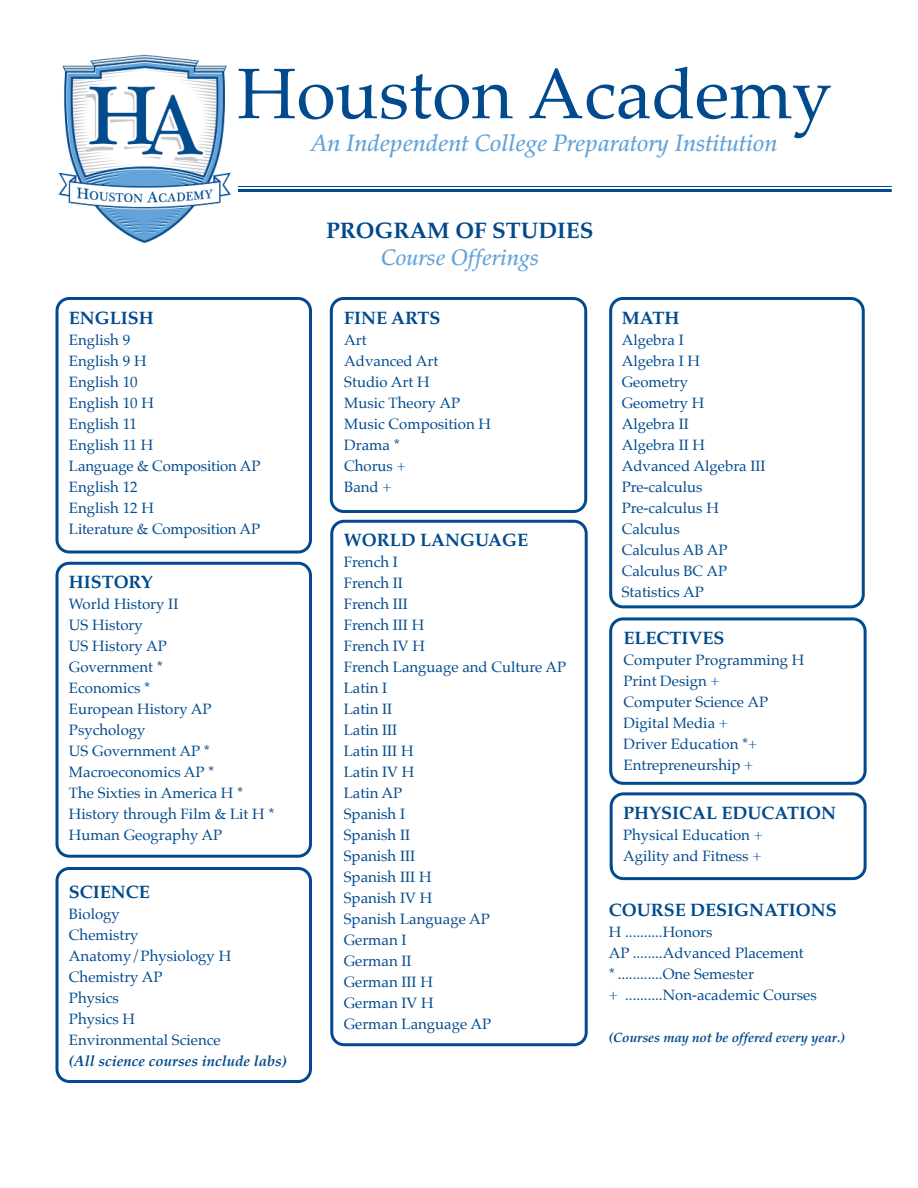
<style>
.page{position:relative;width:918px;height:1188px;background:#fff}
.page>*{position:absolute;margin:0;border:0;box-sizing:border-box;transform-origin:0 0}
.t1{font:71.55px "Palatino";color:#004a8d}
.t2{font:italic 500 23.7px "Palatino";color:#63a3d8}
.t3{font:22.5px "Palatino Bold Os F";color:#004a8d}
.t4{font:italic 500 22.5px "Palatino";color:#63a3d8}
.t5{font:18px "Palatino Bold Os F";color:#004a8d}
.t6{font:15px/21px "Palatino";color:#004a8d}
.t7{font:15px "Palatino Bold Italic Os F";color:#004a8d}
.t8{font:13.5px "Palatino Bold Italic Os F";letter-spacing:-.005em;color:#004a8d}
</style>
<div class="page">
<hr style="left:114px;top:186px;width:778px;height:1px;background:#004a8d">
<hr style="left:114px;top:189px;width:778px;height:3px;background:#004a8d">
<img style="left:58px;top:54px;width:179px;height:189px">
<svg style="left:55px;top:867px;width:257px;height:216px"></svg>
<svg style="left:609px;top:297px;width:256px;height:311px"></svg>
<svg style="left:330px;top:520px;width:258px;height:526px"></svg>
<svg style="left:610px;top:792px;width:257px;height:88px"></svg>
<svg style="left:609px;top:617px;width:258px;height:168px"></svg>
<svg style="left:330px;top:297px;width:257px;height:216px"></svg>
<svg style="left:55px;top:562px;width:257px;height:296px"></svg>
<svg style="left:55px;top:297px;width:257px;height:257px"></svg>
<h1 class="t1" style="left:237px;top:60px;width:597px">Houston Academy</h1>
<h2 class="t2" style="left:311px;top:133px;width:468px">An Independent College Preparatory Institution</h2>
<p class="t5" style="left:69px;top:311px;width:86px">ENGLISH</p>
<p class="t6" style="left:69px;top:330px;width:193px">English 9<br>English 9 H<br>English 10<br>English 10 H<br>English 11<br>English 11 H<br>Language &amp; Composition AP<br>English 12<br>English 12 H<br>Literature &amp; Composition AP</p>
<p class="t5" style="left:69px;top:575px;width:86px">HISTORY</p>
<p class="t6" style="left:69px;top:595px;width:207px">World History II<br>US History<br>US History AP<br>Government *<br>Economics *<br>European History AP<br>Psychology<br>US Government AP *<br>Macroeconomics AP *<br>The Sixties in America H *<br>History through Film &amp; Lit H *<br>Human Geography AP</p>
<p class="t5" style="left:69px;top:885px;width:82px">SCIENCE</p>
<p class="t6" style="left:69px;top:904px;width:164px">Biology<br>Chemistry<br>Anatomy/Physiology H<br>Chemistry AP<br>Physics<br>Physics H<br>Environmental Science</p>
<p class="t7" style="left:69px;top:1055px;width:219px">(All science courses include labs)</p>
<h3 class="t3" style="left:326px;top:222px;width:269px">PROGRAM OF STUDIES</h3>
<h3 class="t4" style="left:381px;top:248px;width:160px">Course Offerings</h3>
<p class="t5" style="left:344px;top:311px;width:98px">FINE ARTS</p>
<p class="t6" style="left:344px;top:330px;width:148px">Art<br>Advanced Art<br>Studio Art H<br>Music Theory AP<br>Music Composition H<br>Drama *<br>Chorus +<br>Band +</p>
<p class="t5" style="left:344px;top:533px;width:186px">WORLD LANGUAGE</p>
<p class="t6" style="left:344px;top:553px;width:224px">French I<br>French II<br>French III<br>French III H<br>French IV H<br>French Language and Culture AP<br>Latin I<br>Latin II<br>Latin III<br>Latin III H<br>Latin IV H<br>Latin AP<br>Spanish I<br>Spanish II<br>Spanish III<br>Spanish III H<br>Spanish IV H<br>Spanish Language AP<br>German I<br>German II<br>German III H<br>German IV H<br>German Language AP</p>
<p class="t5" style="left:622px;top:311px;width:59px">MATH</p>
<p class="t6" style="left:622px;top:330px;width:145px">Algebra I<br>Algebra I H<br>Geometry<br>Geometry H<br>Algebra II<br>Algebra II H<br>Advanced Algebra III<br>Pre-calculus<br>Pre-calculus H<br>Calculus<br>Calculus AB AP<br>Calculus BC AP<br>Statistics AP</p>
<p class="t5" style="left:624px;top:631px;width:102px">ELECTIVES</p>
<p class="t6" style="left:624px;top:651px;width:182px">Computer Programming H<br>Print Design +<br>Computer Science AP<br>Digital Media +<br>Driver Education *+<br>Entrepreneurship +</p>
<p class="t5" style="left:623px;top:806px;width:215px">PHYSICAL EDUCATION</p>
<p class="t6" style="left:623px;top:825px;width:141px">Physical Education +<br>Agility and Fitness +</p>
<p class="t5" style="left:609px;top:903px;width:230px">COURSE DESIGNATIONS</p>
<p class="t6" style="left:609px;top:922px;width:210px">H ..........Honors<br>AP ........Advanced Placement<br>* ............One Semester<br>+ ..........Non-academic Courses</p>
<p class="t8" style="left:609px;top:1032px;width:238px">(Courses may not be offered every year.)</p>
</div>
